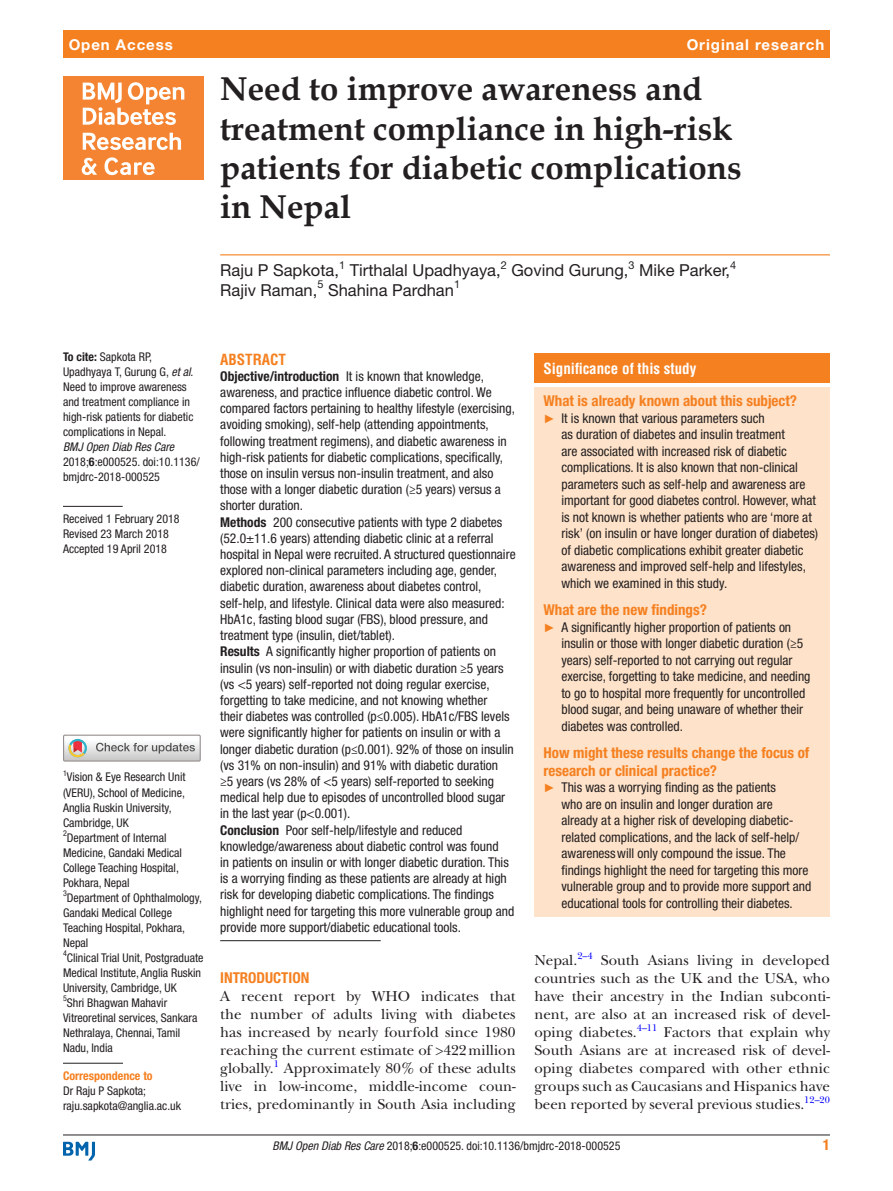
<style>
.page{position:relative;width:893px;height:1191px;background:#fff}
.page>*{position:absolute;margin:0;border:0;box-sizing:border-box;transform-origin:0 0}
.t1{font:700 33px/39px "Book Antiqua";color:#231f20}
.t2{font:16.5px "Helvetica Neue LT Std";color:#231f20}
.t3{font:15px/18px "New Baskerville";color:#231f20;text-align:justify}
.t4{font:700 condensed 15px/18px "Helvetica Neue LT Std";color:#f58020}
.t5{font:700 15px "Helvetica Neue LT Std";letter-spacing:.065em;color:#fff}
.t6{font:700 condensed 15px "Helvetica";color:#fff}
.t7{font:700 condensed 15px "Helvetica";color:#f58020}
.t8{font:condensed 13.5px/16.2px "Helvetica Neue LT Std";color:#231f20}
.t9{font:condensed 12px/15px "Helvetica Neue LT Std";color:#231f20}
.t10{font:700 condensed 12px "Helvetica Neue LT Std";color:#f58020}
.t11{font:10.95px "Helvetica Neue LT Std";color:#231f20}
.t12{font:9.9px "New Baskerville";color:#00f}
.t13{font:condensed 7.95px "Helvetica Neue LT Std";color:#231f20}
.s1{font-weight:700}
.s2{font-style:italic}
.s3{font-family:"Arial";font-stretch:normal;font-size:12px;color:#f58020}
</style>
<div class="page">
<hr style="left:63px;top:1134px;width:767px;height:1px;background:#231f20">
<svg style="left:63px;top:1141px;width:32px;height:19px"></svg>
<div style="left:63px;top:31px;width:767px;height:27px;background:#f58020"></div>
<hr style="left:220px;top:254px;width:610px;height:1px;background:#f58020">
<hr style="left:63px;top:1062px;width:60px;height:1px;background:#231f20">
<hr style="left:63px;top:506px;width:60px;height:1px;background:#231f20">
<div style="left:63px;top:734px;width:138px;height:27px;border:1px solid #969090"></div>
<svg style="left:64px;top:735px;width:136px;height:26px"></svg>
<div style="left:63px;top:76px;width:140px;height:104px;background:#f58432"></div>
<svg style="left:83px;top:82px;width:101px;height:43px"></svg>
<svg style="left:83px;top:133px;width:98px;height:17px"></svg>
<svg style="left:82px;top:158px;width:15px;height:17px"></svg>
<svg style="left:105px;top:157px;width:50px;height:18px"></svg>
<hr style="left:220px;top:940px;width:161px;height:1px;background:#231f20">
<div style="left:534px;top:352px;width:296px;height:30px;background:#f58020"></div>
<div style="left:534px;top:387px;width:296px;height:529px;background:#fee2c9"></div>
<p class="t5" style="left:69px;top:35px;width:106px">Open Access</p>
<p class="t5" style="left:687px;top:35px;width:139px">Original research</p>
<h1 class="t1" style="left:220px;top:70px;width:523px">Need to improve awareness and treatment compliance in high-risk patients for diabetic complications in Nepal</h1>
<p class="t2" style="left:220px;top:260px;width:120px">Raju P Sapkota,</p>
<p class="t11" style="left:339px;top:258px;width:8px">1</p>
<p class="t2" style="left:350px;top:260px;width:152px">Tirthalal Upadhyaya,</p>
<p class="t11" style="left:501px;top:258px;width:8px">2</p>
<p class="t2" style="left:511px;top:260px;width:119px">Govind Gurung,</p>
<p class="t11" style="left:628px;top:258px;width:8px">3</p>
<p class="t2" style="left:639px;top:260px;width:93px">Mike Parker,</p>
<p class="t11" style="left:730px;top:258px;width:8px">4</p>
<p class="t2" style="left:220px;top:280px;width:99px">Rajiv Raman,</p>
<p class="t11" style="left:317px;top:278px;width:8px">5</p>
<p class="t2" style="left:328px;top:280px;width:127px">Shahina Pardhan</p>
<p class="t11" style="left:454px;top:278px;width:8px">1</p>
<p class="t9" style="left:63px;top:349px;width:132px"><span class="s1">To cite:</span> Sapkota RP,<br>Upadhyaya T, Gurung G, <span class="s2">et al</span>.<br>Need to improve awareness and treatment compliance in high-risk patients for diabetic complications in Nepal.</p>
<p class="t9" style="left:63px;top:439px;width:138px"><span class="s2">BMJ Open Diab Res Care<br></span>2018;<span class="s1">6</span>:e000525. doi:10.1136/ bmjdrc-2018-000525</p>
<p class="t9" style="left:63px;top:511px;width:118px">Received 1 February 2018<br>Revised 23 March 2018<br>Accepted 19 April 2018</p>
<p class="t13" style="left:63px;top:768px;width:5px">1</p>
<p class="t9" style="left:63px;top:769px;width:142px;text-indent:4px">Vision &amp; Eye Research Unit (VERU), School of Medicine,<br>Anglia Ruskin University,<br>Cambridge, UK<br><sup>2</sup>Department of Internal<br>Medicine, Gandaki Medical<br>College Teaching Hospital,<br>Pokhara, Nepal<br><sup>3</sup>Department of Ophthalmology,<br>Gandaki Medical College<br>Teaching Hospital, Pokhara,<br>Nepal<br><sup>4</sup>Clinical Trial Unit, Postgraduate<br>Medical Institute, Anglia Ruskin<br>University, Cambridge, UK<br><sup>5</sup>Shri Bhagwan Mahavir<br>Vitreoretinal services, Sankara<br>Nethralaya, Chennai, Tamil<br>Nadu, India</p>
<p class="t10" style="left:63px;top:1068px;width:91px">Correspondence to</p>
<p class="t9" style="left:63px;top:1083px;width:120px">Dr Raju P Sapkota; raju.sapkota@anglia.ac.uk</p>
<p class="t7" style="left:220px;top:350px;width:67px">Abstract</p>
<p class="t8" style="left:220px;top:368px;width:297px"><span class="s1">Objective/introduction</span> It is known that knowledge, awareness, and practice influence diabetic control. We compared factors pertaining to healthy lifestyle (exercising, avoiding smoking), self-help (attending appointments, following treatment regimens), and diabetic awareness in high-risk patients for diabetic complications, specifically, those on insulin versus non-insulin treatment, and also those with a longer diabetic duration (≥5 years) versus a shorter duration.<br><span class="s1">Methods</span> 200 consecutive patients with type 2 diabetes (52.0±11.6 years) attending diabetic clinic at a referral hospital in Nepal were recruited. A structured questionnaire explored non-clinical parameters including age, gender, diabetic duration, awareness about diabetes control, self-help, and lifestyle. Clinical data were also measured:<br>HbA1c, fasting blood sugar (FBS), blood pressure, and treatment type (insulin, diet/tablet).<br><span class="s1">Results</span> A significantly higher proportion of patients on insulin (vs non-insulin) or with diabetic duration ≥5 years (vs &lt;5 years) self-reported not doing regular exercise, forgetting to take medicine, and not knowing whether<br>their diabetes was controlled (p≤0.005). HbA1c/FBS levels were significantly higher for patients on insulin or with a longer diabetic duration (p≤0.001). 92% of those on insulin (vs 31% on non-insulin) and 91% with diabetic duration<br>≥5 years (vs 28% of &lt;5 years) self-reported to seeking medical help due to episodes of uncontrolled blood sugar in the last year (p&lt;0.001).<br><span class="s1">Conclusion</span> Poor self-help/lifestyle and reduced knowledge/awareness about diabetic control was found<br>in patients on insulin or with longer diabetic duration. This is a worrying finding as these patients are already at high risk for developing diabetic complications. The findings highlight need for targeting this more vulnerable group and provide more support/diabetic educational tools.</p>
<p class="t4" style="left:220px;top:968px;width:61px">Introductio</p>
<p class="t4" style="left:301px;top:968px;width:10px">n</p>
<p class="t3" style="left:220px;top:987px;width:297px">A recent report by WHO indicates that the number of adults living with diabetes has increased by nearly fourfold since 1980 reaching the current estimate of &gt;422million globally.</p>
<p class="t12" style="left:274px;top:1057px;width:7px">1</p>
<p class="t3" style="left:220px;top:1059px;width:297px;text-indent:64px">Approximately 80% of these adults live in low-income, middle-income coun&shy;tries, predominantly in South Asia including</p>
<p class="t6" style="left:543px;top:359px;width:154px">Significance of this study</p>
<p class="t4" style="left:543px;top:392px;width:255px">What is already known about this subject?</p>
<p class="t8" style="left:561px;top:410px;width:258px;text-indent:-18px"><span class="s3">►</span> It is known that various parameters such<br>as duration of diabetes and insulin treatment<br>are associated with increased risk of diabetic complications. It is also known that non-clinical parameters such as self-help and awareness are important for good diabetes control. However, what is not known is whether patients who are ‘more at risk’ (on insulin or have longer duration of diabetes) of diabetic complications exhibit greater diabetic awareness and improved self-help and lifestyles, which we examined in this study.</p>
<p class="t4" style="left:543px;top:600px;width:165px">What are the new findings?</p>
<p class="t8" style="left:561px;top:618px;width:251px;text-indent:-18px"><span class="s3">►</span> A significantly higher proportion of patients on insulin or those with longer diabetic duration (≥5 years) self-reported to not carrying out regular exercise, forgetting to take medicine, and needing to go to hospital more frequently for uncontrolled blood sugar, and being unaware of whether their diabetes was controlled.</p>
<p class="t4" style="left:543px;top:743px;width:267px">How might these results change the focus of research or clinical practice?</p>
<p class="t8" style="left:561px;top:779px;width:251px;text-indent:-18px"><span class="s3">►</span> This was a worrying finding as the patients<br>who are on insulin and longer duration are already at a higher risk of developing diabetic&shy;related complications, and the lack of self-help/ awarenesswill only compound the issue. The findings highlight the need for targeting this more vulnerable group and to provide more support and educational tools for controlling their diabetes.</p>
<p class="t3" style="left:534px;top:951px;width:44px">Nepal.</p>
<p class="t12" style="left:577px;top:949px;width:17px">2–4</p>
<p class="t3" style="left:534px;top:951px;width:297px;text-indent:66px">South Asians living in developed countries such as the UK and the USA, who have their ancestry in the Indian subconti&shy;nent, are also at an increased risk of devel&shy;oping diabetes.</p>
<p class="t12" style="left:637px;top:1021px;width:22px">4–11</p>
<p class="t3" style="left:534px;top:1023px;width:297px;text-indent:129px">Factors that explain why South Asians are at increased risk of devel&shy;oping diabetes compared with other ethnic groups such as Caucasians and Hispanics have been reported by several previous studies.</p>
<p class="t12" style="left:804px;top:1093px;width:27px">12–20</p>
<p class="t9" style="left:273px;top:1137px;width:349px"><span class="s2">BMJ Open Diab Res Care</span> 2018;<span class="s1">6</span>:e000525. doi:10.1136/bmjdrc-2018-000525</p>
<p class="t4" style="left:823px;top:1135px;width:9px">1</p>
</div>
